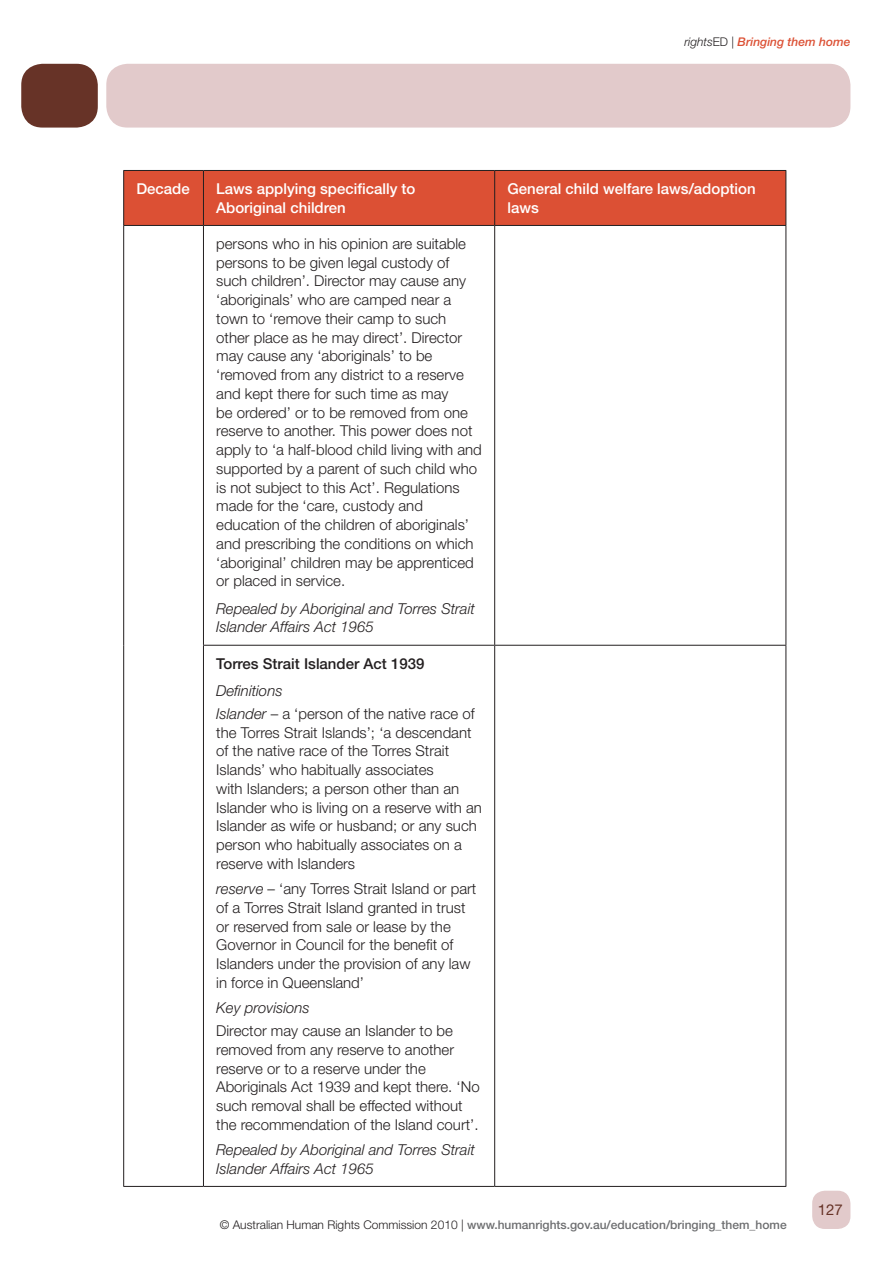
<style>
.page{position:relative;width:893px;height:1263px;background:#fff}
.page>*{position:absolute;margin:0;border:0;box-sizing:border-box;transform-origin:0 0}
.t1{font:300 15px/18.8px "Helvetica Neue LT Std";color:#231f20}
.t2{font:italic 300 15px/18.8px "Helvetica Neue LT Std";color:#231f20}
.t3{font:500 15px/18.8px "Helvetica Neue LT Std";color:#fff}
.t4{font:500 15px "Helvetica Neue LT Std";color:#231f20}
.t5{font:15px "Helvetica Neue LT Std";color:#673327}
.t6{font:500 12px "Helvetica Neue LT Std";color:#6d6e70}
.t7{font:italic 500 12px "Helvetica Neue LT Std";color:#dc5034}
.s1{font-weight:300;color:#231f20}
.s2{font-weight:300;font-style:normal;color:#231f20}
.s3{font-style:italic}
</style>
<div class="page">
<div style="left:106px;top:64px;width:744px;height:64px;background:#e2cacb;border-radius:21px"></div>
<div style="left:21px;top:64px;width:77px;height:64px;background:#673327;border-radius:21px"></div>
<div style="left:812px;top:1191px;width:38px;height:38px;background:#e2cacb;border-radius:13px"></div>
<div style="left:124px;top:171px;width:661px;height:54px;background:#dc5034"></div>
<hr style="left:123px;top:170px;width:80px;height:1px;background:#231f20">
<hr style="left:123px;top:171px;width:1px;height:54px;background:#231f20">
<hr style="left:203px;top:170px;width:292px;height:1px;background:#231f20">
<hr style="left:203px;top:171px;width:1px;height:54px;background:#231f20">
<hr style="left:495px;top:170px;width:291px;height:1px;background:#231f20">
<hr style="left:494px;top:171px;width:1px;height:54px;background:#231f20">
<hr style="left:785px;top:171px;width:1px;height:54px;background:#231f20">
<hr style="left:123px;top:225px;width:80px;height:1px;background:#231f20">
<hr style="left:123px;top:226px;width:1px;height:419px;background:#231f20">
<hr style="left:203px;top:225px;width:292px;height:1px;background:#231f20">
<hr style="left:203px;top:226px;width:1px;height:419px;background:#231f20">
<hr style="left:495px;top:225px;width:291px;height:1px;background:#231f20">
<hr style="left:494px;top:226px;width:1px;height:419px;background:#231f20">
<hr style="left:785px;top:226px;width:1px;height:419px;background:#231f20">
<hr style="left:123px;top:645px;width:1px;height:541px;background:#231f20">
<hr style="left:203px;top:645px;width:292px;height:1px;background:#231f20">
<hr style="left:203px;top:646px;width:1px;height:540px;background:#231f20">
<hr style="left:495px;top:645px;width:291px;height:1px;background:#231f20">
<hr style="left:494px;top:646px;width:1px;height:540px;background:#231f20">
<hr style="left:785px;top:646px;width:1px;height:540px;background:#231f20">
<hr style="left:123px;top:1186px;width:80px;height:1px;background:#231f20">
<hr style="left:203px;top:1186px;width:292px;height:1px;background:#231f20">
<hr style="left:495px;top:1186px;width:291px;height:1px;background:#231f20">
<p class="t7" style="left:684px;top:34px;width:168px"><span class="s1">rights</span><span class="s2">ED |</span> Bringing them home</p>
<p class="t3" style="left:136px;top:179px;width:55px">Decade</p>
<p class="t3" style="left:216px;top:179px;width:201px">Laws applying specifically to<br>Aboriginal children</p>
<p class="t3" style="left:507px;top:179px;width:250px">General child welfare laws/adoption laws</p>
<p class="t1" style="left:216px;top:234px;width:267px">persons who in his opinion are suitable persons to be given legal custody of such children’. Director may cause any ‘aboriginals’ who are camped near a town to ‘remove their camp to such other place as he may direct’. Director may cause any ‘aboriginals’ to be ‘removed from any district to a reserve and kept there for such time as may<br>be ordered’ or to be removed from one reserve to another. This power does not apply to ‘a half-blood child living with and supported by a parent of such child who is not subject to this Act’. Regulations made for the ‘care, custody and education of the children of aboriginals’ and prescribing the conditions on which ‘aboriginal’ children may be apprenticed or placed in service.</p>
<p class="t2" style="left:216px;top:599px;width:260px">Repealed by Aboriginal and Torres Strait<br>Islander Affairs Act 1965</p>
<p class="t4" style="left:216px;top:654px;width:210px">Torres Strait Islander Act 1939</p>
<p class="t1" style="left:216px;top:679px;width:260px;line-height:23px"><span class="s3">Definitions<br>Islander</span> – a ‘person of the native race of</p>
<p class="t1" style="left:216px;top:723px;width:267px">the Torres Strait Islands’; ‘a descendant of the native race of the Torres Strait Islands’ who habitually associates<br>with Islanders; a person other than an Islander who is living on a reserve with an Islander as wife or husband; or any such person who habitually associates on a reserve with Islanders</p>
<p class="t1" style="left:216px;top:879px;width:262px"><span class="s3">reserve</span> – ‘any Torres Strait Island or part of a Torres Strait Island granted in trust or reserved from sale or lease by the Governor in Council for the benefit of Islanders under the provision of any law in force in Queensland’</p>
<p class="t2" style="left:216px;top:998px;width:95px">Key provisions</p>
<p class="t1" style="left:216px;top:1021px;width:265px">Director may cause an Islander to be removed from any reserve to another reserve or to a reserve under the Aboriginals Act 1939 and kept there. ‘No such removal shall be effected without the recommendation of the Island court’.</p>
<p class="t2" style="left:216px;top:1140px;width:260px">Repealed by Aboriginal and Torres Strait<br>Islander Affairs Act 1965</p>
<p class="t6" style="left:220px;top:1217px;width:568px"><span class="s1">© Australian Human Rights Commission 2010 |</span> www.humanrights.gov.au/education/bringing_them_home</p>
<p class="t5" style="left:818px;top:1201px;width:27px">127</p>
</div>
